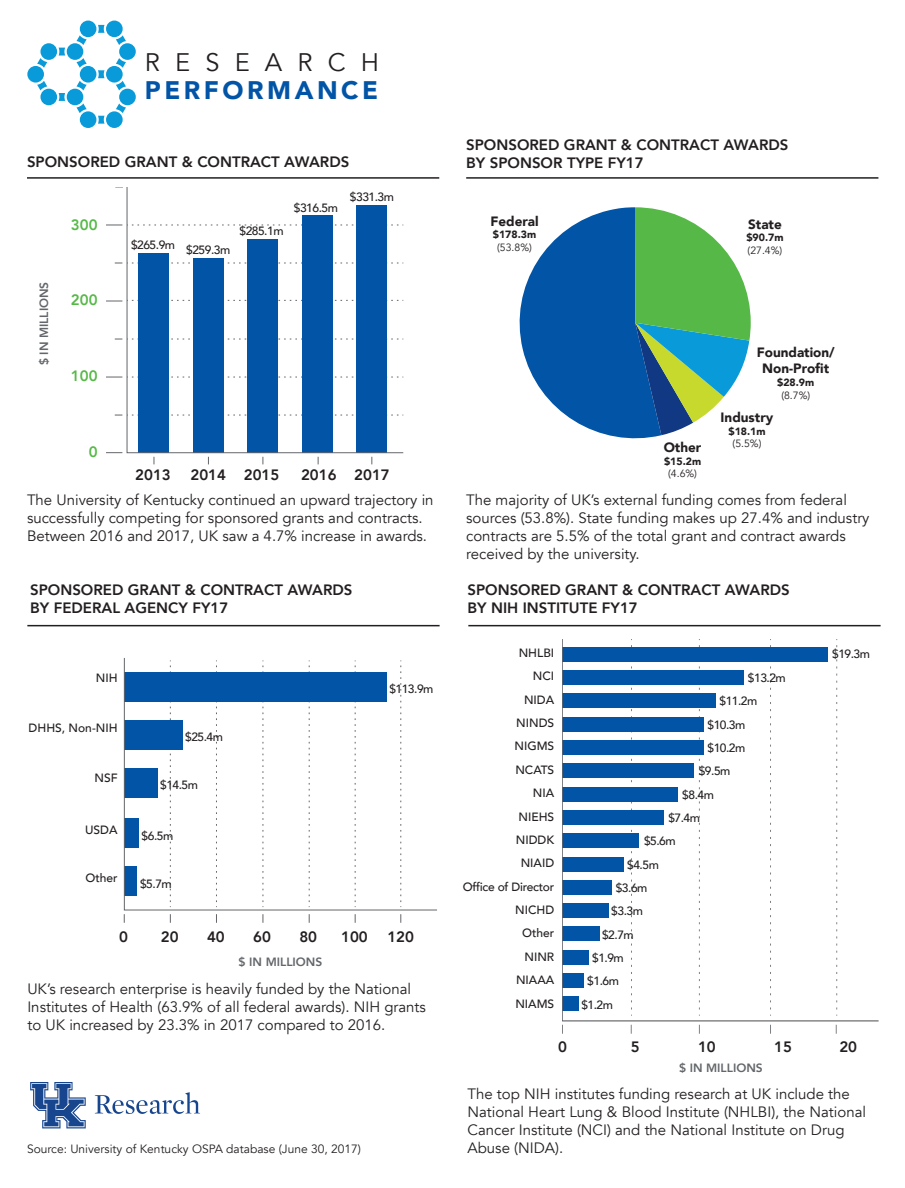
<style>
.page{position:relative;width:905px;height:1188px;background:#fff}
.page>*{position:absolute;margin:0;border:0;box-sizing:border-box;transform-origin:0 0}
.t1{font:900 25.35px "Avenir";letter-spacing:.14em;color:#0154a6}
.t2{font:25.35px "Avenir";letter-spacing:.6em;color:#231f20}
.t3{font:15px/18px "Avenir";color:#231f20}
.t4{font:800 15px "Avenir";color:#231f20}
.t5{font:800 15px "Avenir";color:#56b947}
.t6{font:900 13.5px/16.2px "Avenir";color:#231f20;text-align:center}
.t7{font:500 12px "Avenir";color:#231f20}
.t8{font:12px "Avenir";color:#231f20}
.t9{font:800 12px "Avenir";color:#63666a}
.t10{font:500 12px "Avenir";letter-spacing:-.02em;color:#231f20}
.t11{font:10.5px "Avenir";color:#231f20}
.t12{font:900 10.5px "Avenir";color:#231f20}
</style>
<div class="page">
<hr style="left:466px;top:177px;width:412px;height:2px;background:#231f20">
<hr style="left:27px;top:177px;width:412px;height:2px;background:#231f20">
<hr style="left:27px;top:625px;width:412px;height:1px;background:#231f20">
<svg style="left:519px;top:207px;width:231px;height:232px"></svg>
<svg style="left:124px;top:658px;width:313px;height:253px"></svg>
<svg style="left:400px;top:660px;width:1px;height:247px"></svg>
<svg style="left:106px;top:225px;width:17px;height:1px"></svg>
<svg style="left:106px;top:300px;width:17px;height:2px"></svg>
<svg style="left:106px;top:377px;width:17px;height:1px"></svg>
<svg style="left:106px;top:452px;width:16px;height:1px"></svg>
<svg style="left:126px;top:188px;width:278px;height:265px"></svg>
<hr style="left:468px;top:625px;width:412px;height:1px;background:#231f20">
<svg style="left:562px;top:639px;width:317px;height:383px"></svg>
<svg style="left:836px;top:639px;width:1px;height:377px"></svg>
<svg style="left:27px;top:21px;width:109px;height:107px"></svg>
<img style="left:30px;top:1082px;width:170px;height:47px">
<p class="t2" style="left:145px;top:47px;width:236px">RESEARCH</p>
<p class="t1" style="left:145px;top:69px;width:235px">PERFORMANCE</p>
<p class="t4" style="left:27px;top:150px;width:324px">SPONSORED GRANT &amp; CONTRACT AWARDS</p>
<p class="t9" style="left:35px;top:365px;width:85px;rotate:-90deg">$ IN MILLIONS</p>
<p class="t5" style="left:71px;top:213px;width:28px">300</p>
<p class="t5" style="left:71px;top:289px;width:28px">200</p>
<p class="t5" style="left:71px;top:364px;width:28px">100</p>
<p class="t5" style="left:89px;top:440px;width:10px">0</p>
<p class="t7" style="left:131px;top:235px;width:46px">$265.9m</p>
<p class="t7" style="left:186px;top:240px;width:46px">$259.3m</p>
<p class="t7" style="left:239px;top:221px;width:46px">$285.1m</p>
<p class="t7" style="left:294px;top:197px;width:46px">$316.5m</p>
<p class="t7" style="left:350px;top:187px;width:46px">$331.3m</p>
<p class="t4" style="left:135px;top:463px;width:37px">2013</p>
<p class="t4" style="left:190px;top:463px;width:37px">2014</p>
<p class="t4" style="left:244px;top:463px;width:37px">2015</p>
<p class="t4" style="left:301px;top:463px;width:37px">2016</p>
<p class="t4" style="left:354px;top:463px;width:37px">2017</p>
<p class="t4" style="left:466px;top:133px;width:324px">SPONSORED GRANT &amp; CONTRACT AWARDS</p>
<p class="t4" style="left:466px;top:151px;width:179px">BY SPONSOR TYPE FY17</p>
<p class="t6" style="left:490px;top:213px;width:50px">Federal</p>
<p class="t12" style="left:493px;top:226px;width:45px">$178.3m</p>
<p class="t11" style="left:497px;top:241px;width:36px">(53.8%)</p>
<p class="t6" style="left:748px;top:216px;width:35px">State</p>
<p class="t12" style="left:746px;top:229px;width:39px">$90.7m</p>
<p class="t11" style="left:747px;top:244px;width:36px">(27.4%)</p>
<p class="t6" style="left:756px;top:344px;width:79px">Foundation/<br>Non-Profit</p>
<p class="t12" style="left:777px;top:373px;width:39px">$28.9m</p>
<p class="t11" style="left:781px;top:389px;width:30px">(8.7%)</p>
<p class="t6" style="left:720px;top:409px;width:54px">Industry</p>
<p class="t12" style="left:728px;top:422px;width:39px">$18.1m</p>
<p class="t6" style="left:663px;top:439px;width:39px">Other</p>
<p class="t11" style="left:732px;top:438px;width:30px">(5.5%)</p>
<p class="t12" style="left:664px;top:452px;width:39px">$15.2m</p>
<p class="t11" style="left:668px;top:467px;width:30px">(4.6%)</p>
<p class="t3" style="left:27px;top:491px;width:408px">The University of Kentucky continued an upward trajectory in successfully competing for sponsored grants and contracts.<br>Between 2016 and 2017, UK saw a 4.7% increase in awards.</p>
<p class="t3" style="left:466px;top:491px;width:405px">The majority of UK’s external funding comes from federal sources (53.8%). State funding makes up 27.4% and industry contracts are 5.5% of the total grant and contract awards received by the university.</p>
<p class="t4" style="left:30px;top:578px;width:324px">SPONSORED GRANT &amp; CONTRACT AWARDS</p>
<p class="t4" style="left:30px;top:596px;width:200px">BY FEDERAL AGENCY FY17</p>
<p class="t7" style="left:96px;top:667px;width:23px">NIH</p>
<p class="t7" style="left:29px;top:718px;width:90px">DHHS, Non-NIH</p>
<p class="t7" style="left:94px;top:767px;width:25px">NSF</p>
<p class="t7" style="left:85px;top:819px;width:34px">USDA</p>
<p class="t7" style="left:85px;top:867px;width:34px">Other</p>
<p class="t7" style="left:185px;top:726px;width:39px">$25.4m</p>
<p class="t7" style="left:160px;top:774px;width:39px">$14.5m</p>
<p class="t7" style="left:142px;top:826px;width:33px">$6.5m</p>
<p class="t7" style="left:140px;top:873px;width:33px">$5.7m</p>
<p class="t4" style="left:119px;top:925px;width:10px">0</p>
<p class="t4" style="left:161px;top:925px;width:19px">20</p>
<p class="t4" style="left:207px;top:925px;width:19px">40</p>
<p class="t4" style="left:253px;top:925px;width:19px">60</p>
<p class="t4" style="left:299px;top:925px;width:19px">80</p>
<p class="t9" style="left:238px;top:953px;width:85px">$ IN MILLIONS</p>
<p class="t4" style="left:341px;top:925px;width:28px">100</p>
<p class="t7" style="left:389px;top:678px;width:46px">$113.9m</p>
<p class="t4" style="left:387px;top:925px;width:28px">120</p>
<p class="t3" style="left:27px;top:980px;width:400px">UK’s research enterprise is heavily funded by the National<br>Institutes of Health (63.9% of all federal awards). NIH grants to UK increased by 23.3% in 2017 compared to 2016.</p>
<p class="t8" style="left:27px;top:1141px;width:335px">Source: University of Kentucky OSPA database (June 30, 2017)</p>
<p class="t4" style="left:467px;top:578px;width:324px">SPONSORED GRANT &amp; CONTRACT AWARDS</p>
<p class="t4" style="left:467px;top:596px;width:172px">BY NIH INSTITUTE FY17</p>
<p class="t7" style="left:518px;top:642px;width:37px">NHLBI</p>
<p class="t7" style="left:533px;top:666px;width:23px">NCI</p>
<p class="t7" style="left:748px;top:667px;width:39px">$13.2m</p>
<p class="t7" style="left:524px;top:689px;width:32px">NIDA</p>
<p class="t7" style="left:719px;top:691px;width:39px">$11.2m</p>
<p class="t7" style="left:516px;top:712px;width:40px">NINDS</p>
<p class="t7" style="left:707px;top:714px;width:39px">$10.3m</p>
<p class="t7" style="left:514px;top:736px;width:41px">NIGMS</p>
<p class="t7" style="left:707px;top:737px;width:39px">$10.2m</p>
<p class="t7" style="left:515px;top:759px;width:40px">NCATS</p>
<p class="t7" style="left:698px;top:761px;width:33px">$9.5m</p>
<p class="t7" style="left:533px;top:783px;width:23px">NIA</p>
<p class="t7" style="left:682px;top:784px;width:33px">$8.4m</p>
<p class="t7" style="left:518px;top:806px;width:37px">NIEHS</p>
<p class="t7" style="left:668px;top:807px;width:33px">$7.4m</p>
<p class="t7" style="left:516px;top:829px;width:40px">NIDDK</p>
<p class="t7" style="left:644px;top:831px;width:33px">$5.6m</p>
<p class="t7" style="left:520px;top:853px;width:35px">NIAID</p>
<p class="t7" style="left:627px;top:854px;width:33px">$4.5m</p>
<p class="t10" style="left:462px;top:876px;width:93px">Office of Director</p>
<p class="t7" style="left:615px;top:877px;width:33px">$3.6m</p>
<p class="t7" style="left:515px;top:899px;width:41px">NICHD</p>
<p class="t7" style="left:611px;top:901px;width:33px">$3.3m</p>
<p class="t7" style="left:522px;top:923px;width:34px">Other</p>
<p class="t7" style="left:602px;top:924px;width:33px">$2.7m</p>
<p class="t7" style="left:524px;top:946px;width:31px">NINR</p>
<p class="t7" style="left:592px;top:947px;width:33px">$1.9m</p>
<p class="t7" style="left:516px;top:970px;width:40px">NIAAA</p>
<p class="t7" style="left:587px;top:971px;width:33px">$1.6m</p>
<p class="t7" style="left:515px;top:993px;width:40px">NIAMS</p>
<p class="t7" style="left:581px;top:994px;width:33px">$1.2m</p>
<p class="t7" style="left:832px;top:644px;width:39px">$19.3m</p>
<p class="t4" style="left:558px;top:1035px;width:10px">0</p>
<p class="t4" style="left:631px;top:1035px;width:10px">5</p>
<p class="t4" style="left:698px;top:1035px;width:19px">10</p>
<p class="t4" style="left:774px;top:1035px;width:19px">15</p>
<p class="t4" style="left:839px;top:1035px;width:19px">20</p>
<p class="t9" style="left:679px;top:1059px;width:85px">$ IN MILLIONS</p>
<p class="t3" style="left:467px;top:1085px;width:400px">The top NIH institutes funding research at UK include the National Heart Lung &amp; Blood Institute (NHLBI), the National Cancer Institute (NCI) and the National Institute on Drug Abuse (NIDA).</p>
</div>
